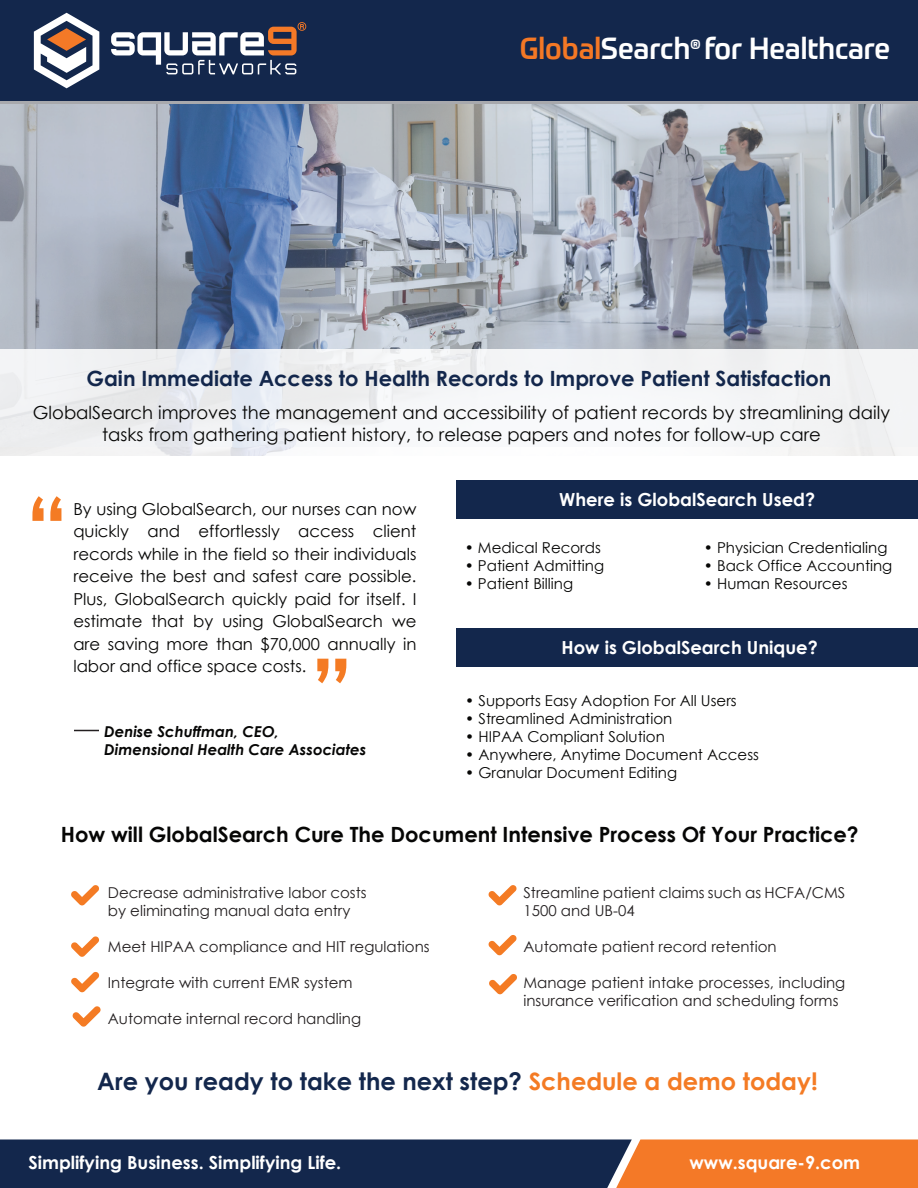
<style>
.page{position:relative;width:918px;height:1188px;background:#fff}
.page>*{position:absolute;margin:0;border:0;box-sizing:border-box;transform-origin:0 0}
.t1{font:700 90px "Century Gothic";color:#f47b24}
.t2{font:500 30px "Prometo";color:#fff;scale:.95 1}
.t3{font:700 24px "Century Gothic";color:#13274c}
.t4{font:700 21px "Century Gothic";color:#060605}
.t5{font:700 21px "Century Gothic";color:#13274c}
.t6{font:18px/21.6px "Century Gothic";color:#060605;text-align:center}
.t7{font:700 18px "Century Gothic";color:#fff}
.t8{font:16.5px/22.5px "Century Gothic";color:#060605;text-align:justify}
.t9{font:15px/18px "Century Gothic";color:#231f20}
.t10{font:15px "Century Gothic";color:#060605}
.t11{font:italic 700 15px/18px "Century Gothic";color:#060605}
.s1{color:#f47825}
.s2{color:#f47b24}
</style>
<div class="page">
<svg style="left:0;top:104px;width:918px;height:246px;background:#9da8b9"></svg>
<div style="left:0;top:350px;width:918px;height:133px;background:linear-gradient(to right,#eceef1,#f6f7f8)"></div>
<div style="left:0;top:456px;width:918px;height:243px;background:#fff"></div>
<div style="left:456px;top:628px;width:462px;height:39px;background:#13274c"></div>
<div style="left:457px;top:480px;width:461px;height:39px;background:#13274c"></div>
<svg style="left:74px;top:730px;width:25px;height:1px"></svg>
<svg style="left:71px;top:885px;width:28px;height:21px"></svg>
<svg style="left:488px;top:885px;width:29px;height:21px"></svg>
<svg style="left:71px;top:936px;width:28px;height:21px"></svg>
<svg style="left:488px;top:935px;width:29px;height:21px"></svg>
<svg style="left:72px;top:1006px;width:29px;height:21px"></svg>
<svg style="left:71px;top:972px;width:28px;height:21px"></svg>
<svg style="left:489px;top:974px;width:28px;height:21px"></svg>
<svg style="left:0;top:100px;width:918px;height:4px;background:#828894"></svg>
<div style="left:0;top:0;width:918px;height:100px;background:#13274c"></div>
<svg style="left:0;top:1139px;width:918px;height:49px;background:#5d4443"></svg>
<svg style="left:34px;top:13px;width:65px;height:75px"></svg>
<svg style="left:111px;top:22px;width:195px;height:52px"></svg>
<h2 class="t2" style="left:520px;top:30px;width:391px"><span class="s1">Global</span>Search<sup>®</sup> for Healthcare</h2>
<h3 class="t5" style="left:86px;top:362px;width:747px">Gain Immediate Access to Health Records to Improve Patient Satisfaction</h3>
<p class="t6" style="left:33px;top:402px;width:859px">GlobalSearch improves the management and accessibility of patient records by streamlining daily tasks from gathering patient history, to release papers and notes for follow-up care</p>
<h1 class="t1" style="left:25px;top:462px;width:45px">“</h1>
<p class="t8" style="left:73px;top:497px;width:345px">By using GlobalSearch, our nurses can now quickly and effortlessly access client records while in the field so their individuals receive the best and safest care possible.<br>Plus, GlobalSearch quickly paid for itself. I estimate that by using GlobalSearch we are saving more than $70,000 annually in labor and office space costs.</p>
<h1 class="t1" style="left:310px;top:624px;width:45px">”</h1>
<p class="t11" style="left:104px;top:722px;width:264px">Denise Schuffman, CEO,<br>Dimensional Health Care Associates</p>
<p class="t7" style="left:559px;top:486px;width:257px">Where is GlobalSearch Used?</p>
<p class="t10" style="left:465px;top:537px;width:138px">• Medical Records</p>
<p class="t10" style="left:465px;top:555px;width:141px">• Patient Admitting</p>
<p class="t10" style="left:465px;top:573px;width:110px">• Patient Billing</p>
<p class="t10" style="left:704px;top:537px;width:185px">• Physician Credentialing</p>
<p class="t10" style="left:704px;top:555px;width:190px">• Back Office Accounting</p>
<p class="t10" style="left:704px;top:573px;width:145px">• Human Resources</p>
<p class="t7" style="left:561px;top:634px;width:258px">How is GlobalSearch Unique?</p>
<p class="t10" style="left:465px;top:690px;width:273px">• Supports Easy Adoption For All Users</p>
<p class="t10" style="left:465px;top:708px;width:209px">• Streamlined Administration</p>
<p class="t10" style="left:465px;top:726px;width:201px">• HIPAA Compliant Solution</p>
<p class="t10" style="left:465px;top:744px;width:295px">• Anywhere, Anytime Document Access</p>
<p class="t10" style="left:465px;top:762px;width:213px">• Granular Document Editing</p>
<h3 class="t4" style="left:61px;top:818px;width:800px">How will GlobalSearch Cure The Document Intensive Process Of Your Practice?</h3>
<p class="t9" style="left:108px;top:884px;width:260px">Decrease administrative labor costs by eliminating manual data entry</p>
<p class="t9" style="left:108px;top:938px;width:323px">Meet HIPAA compliance and HIT regulations</p>
<p class="t9" style="left:108px;top:974px;width:246px">Integrate with current EMR system</p>
<p class="t9" style="left:108px;top:1010px;width:255px">Automate internal record handling</p>
<p class="t9" style="left:523px;top:884px;width:323px">Streamline patient claims such as HCFA/CMS<br>1500 and UB-04</p>
<p class="t9" style="left:523px;top:938px;width:255px">Automate patient record retention</p>
<p class="t9" style="left:523px;top:974px;width:323px">Manage patient intake processes, including insurance verification and scheduling forms</p>
<h3 class="t3" style="left:97px;top:1063px;width:722px">Are you ready to take the next step? <span class="s2">Schedule a demo today!</span></h3>
<p class="t7" style="left:28px;top:1148px;width:314px">Simplifying Business. Simplifying Life.</p>
<p class="t7" style="left:690px;top:1148px;width:172px">www.square-9.com</p>
</div>
